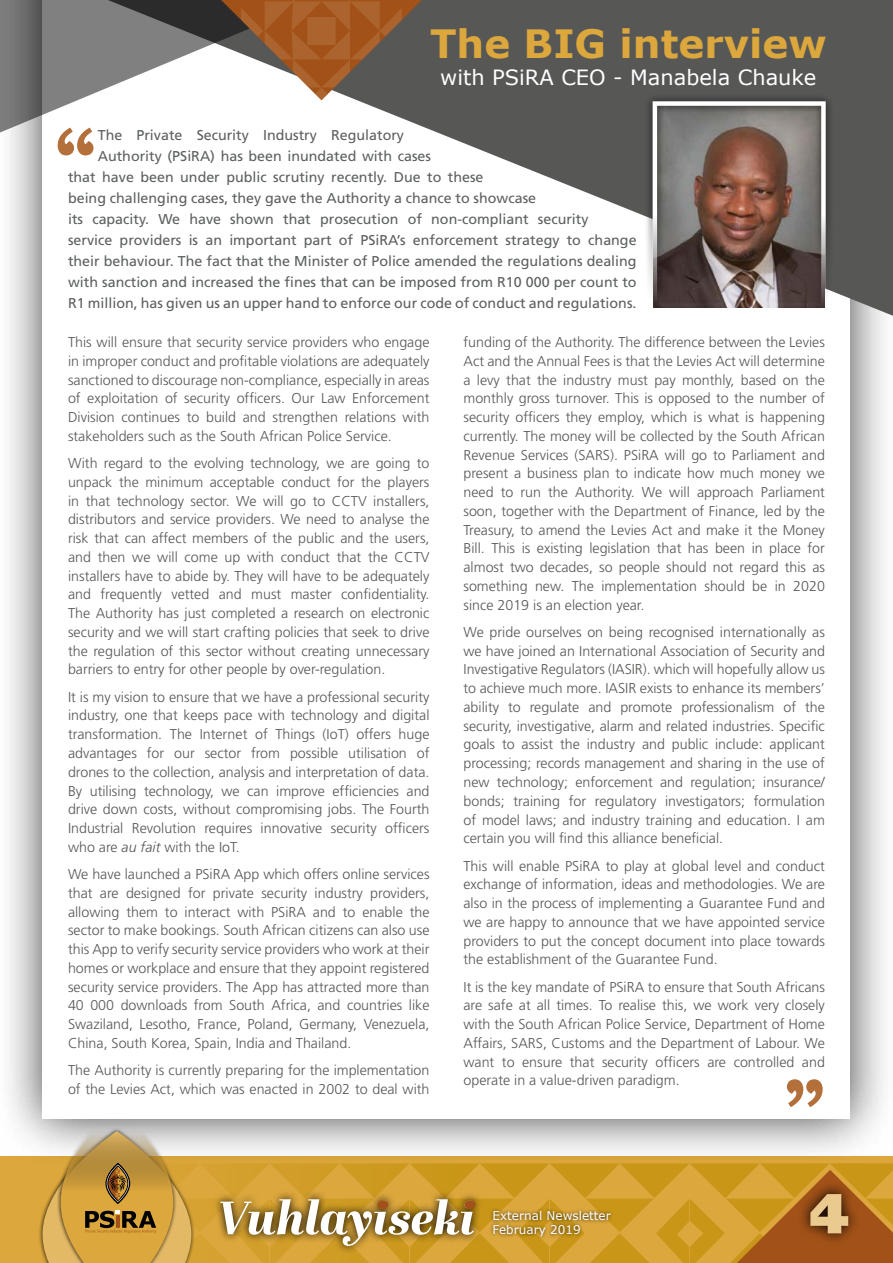
<style>
.page{position:relative;width:893px;height:1263px;background:#fff}
.page>*{position:absolute;margin:0;border:0;box-sizing:border-box;transform-origin:0 0}
.t1{font:900 56.25px "Frutiger";color:#ebca8f}
.t2{font:700 39px "Verdana";color:#dca73c}
.t3{font:21px "Verdana";color:#fff}
.t4{font:300 14.25px/18.8px "Frutiger";color:#575756;text-align:justify}
.t5{font:14.25px "Frutiger";color:#5c605e}
.t6{font:12px/13.5px "Verdana";color:#fff}
.s1{font-style:italic}
</style>
<div class="page">
<svg style="left:0;top:1166px;width:893px;height:97px;background:#d4a02e"></svg>
<div style="left:0;top:0;width:893px;height:1166px;background:#000;opacity:.75"></div>
<div style="left:43px;top:0;width:807px;height:1118px;background:#fff"></div>
<svg style="left:660px;top:1170px;width:233px;height:93px;background:#c68b25"></svg>
<svg style="left:798px;top:1181px;width:63px;height:65px;background:#814614"></svg>
<div style="left:38px;top:1127px;width:158px;height:136px;background:#000;opacity:.75"></div>
<svg style="left:43px;top:1118px;width:148px;height:145px;background:#c7a35d"></svg>
<div style="left:490px;top:1207px;width:125px;height:33px;background:#000;opacity:.75"></div>
<svg style="left:212px;top:1190px;width:270px;height:64px;background:#d29f31"></svg>
<svg style="left:220px;top:1199px;width:254px;height:47px"></svg>
<div style="left:377px;top:1200px;width:12px;height:9px;background:#a25218;border-radius:50%"></div>
<div style="left:464px;top:1200px;width:12px;height:9px;background:#a25218;border-radius:50%"></div>
<svg style="left:0;top:0;width:893px;height:316px"></svg>
<div style="left:644px;top:93px;width:190px;height:218px;background:#000;opacity:.75"></div>
<div style="left:653px;top:101px;width:173px;height:207px;border:4px solid #fff"></div>
<svg style="left:0;top:0;width:485px;height:168px"></svg>
<svg style="left:221px;top:0;width:201px;height:100px"></svg>
<svg style="left:58px;top:128px;width:36px;height:27px"></svg>
<svg style="left:787px;top:1079px;width:36px;height:28px"></svg>
<h2 class="t2" style="left:430px;top:18px;width:398px">The BIG interview</h2>
<h3 class="t3" style="left:440px;top:64px;width:377px">with PSiRA CEO - Manabela Chauke</h3>
<p class="t5" style="left:98px;top:126px;width:308px">The Private Security Industry Regulatory</p>
<p class="t5" style="left:98px;top:147px;width:335px">Authority (PSiRA) has been inundated with cases</p>
<p class="t5" style="left:68px;top:168px;width:417px">that have been under public scrutiny recently. Due to these</p>
<p class="t5" style="left:68px;top:189px;width:470px">being challenging cases, they gave the Authority a chance to showcase</p>
<p class="t5" style="left:68px;top:210px;width:522px">its capacity. We have shown that prosecution of non-compliant security</p>
<p class="t5" style="left:68px;top:231px;width:570px">service providers is an important part of PSiRA’s enforcement strategy to change</p>
<p class="t5" style="left:68px;top:252px;width:570px">their behaviour. The fact that the Minister of Police amended the regulations dealing</p>
<p class="t5" style="left:68px;top:273px;width:570px">with sanction and increased the fines that can be imposed from R10 000 per count to</p>
<p class="t5" style="left:68px;top:294px;width:570px">R1 million, has given us an upper hand to enforce our code of conduct and regulations.</p>
<p class="t4" style="left:68px;top:333px;width:363px">This will ensure that security service providers who engage in improper conduct and profitable violations are adequately sanctioned to discourage non-compliance, especially in areas of exploitation of security officers. Our Law Enforcement Division continues to build and strengthen relations with stakeholders such as the South African Police Service.</p>
<p class="t4" style="left:68px;top:454px;width:363px">With regard to the evolving technology, we are going to unpack the minimum acceptable conduct for the players in that technology sector. We will go to CCTV installers, distributors and service providers. We need to analyse the risk that can affect members of the public and the users, and then we will come up with conduct that the CCTV installers have to abide by. They will have to be adequately and frequently vetted and must master confidentiality.<br>The Authority has just completed a research on electronic security and we will start crafting policies that seek to drive the regulation of this sector without creating unnecessary barriers to entry for other people by over-regulation.</p>
<p class="t4" style="left:68px;top:687px;width:363px">It is my vision to ensure that we have a professional security industry, one that keeps pace with technology and digital transformation. The Internet of Things (IoT) offers huge advantages for our sector from possible utilisation of drones to the collection, analysis and interpretation of data.<br>By utilising technology, we can improve efficiencies and drive down costs, without compromising jobs. The Fourth Industrial Revolution requires innovative security officers who are <span class="s1">au fait</span> with the IoT.</p>
<p class="t4" style="left:68px;top:865px;width:363px">We have launched a PSiRA App which offers online services that are designed for private security industry providers, allowing them to interact with PSiRA and to enable the sector to make bookings. South African citizens can also use this App to verify security service providers who work at their homes or workplace and ensure that they appoint registered security service providers. The App has attracted more than 40 000 downloads from South Africa, and countries like Swaziland, Lesotho, France, Poland, Germany, Venezuela, China, South Korea, Spain, India and Thailand.</p>
<p class="t4" style="left:68px;top:1061px;width:363px">The Authority is currently preparing for the implementation of the Levies Act, which was enacted in 2002 to deal with</p>
<p class="t4" style="left:463px;top:333px;width:363px">funding of the Authority. The difference between the Levies Act and the Annual Fees is that the Levies Act will determine a levy that the industry must pay monthly, based on the monthly gross turnover. This is opposed to the number of security officers they employ, which is what is happening currently. The money will be collected by the South African Revenue Services (SARS). PSiRA will go to Parliament and present a business plan to indicate how much money we need to run the Authority. We will approach Parliament soon, together with the Department of Finance, led by the Treasury, to amend the Levies Act and make it the Money Bill. This is existing legislation that has been in place for almost two decades, so people should not regard this as something new. The implementation should be in 2020 since 2019 is an election year.</p>
<p class="t4" style="left:463px;top:623px;width:363px">We pride ourselves on being recognised internationally as we have joined an International Association of Security and Investigative Regulators (IASIR). which will hopefully allow us to achieve much more. IASIR exists to enhance its members’ ability to regulate and promote professionalism of the security, investigative, alarm and related industries. Specific goals to assist the industry and public include: applicant processing; records management and sharing in the use of new technology; enforcement and regulation; insurance/ bonds; training for regulatory investigators; formulation of model laws; and industry training and education. I am certain you will find this alliance beneficial.</p>
<p class="t4" style="left:463px;top:856px;width:363px">This will enable PSiRA to play at global level and conduct exchange of information, ideas and methodologies. We are also in the process of implementing a Guarantee Fund and we are happy to announce that we have appointed service providers to put the concept document into place towards the establishment of the Guarantee Fund.</p>
<p class="t4" style="left:463px;top:977px;width:363px">It is the key mandate of PSiRA to ensure that South Africans are safe at all times. To realise this, we work very closely with the South African Police Service, Department of Home Affairs, SARS, Customs and the Department of Labour. We want to ensure that security officers are controlled and operate in a value-driven paradigm.</p>
<p class="t6" style="left:493px;top:1209px;width:120px">External Newsletter<br>February 2019</p>
<h1 class="t1" style="left:809px;top:1179px;width:41px">4</h1>
</div>
